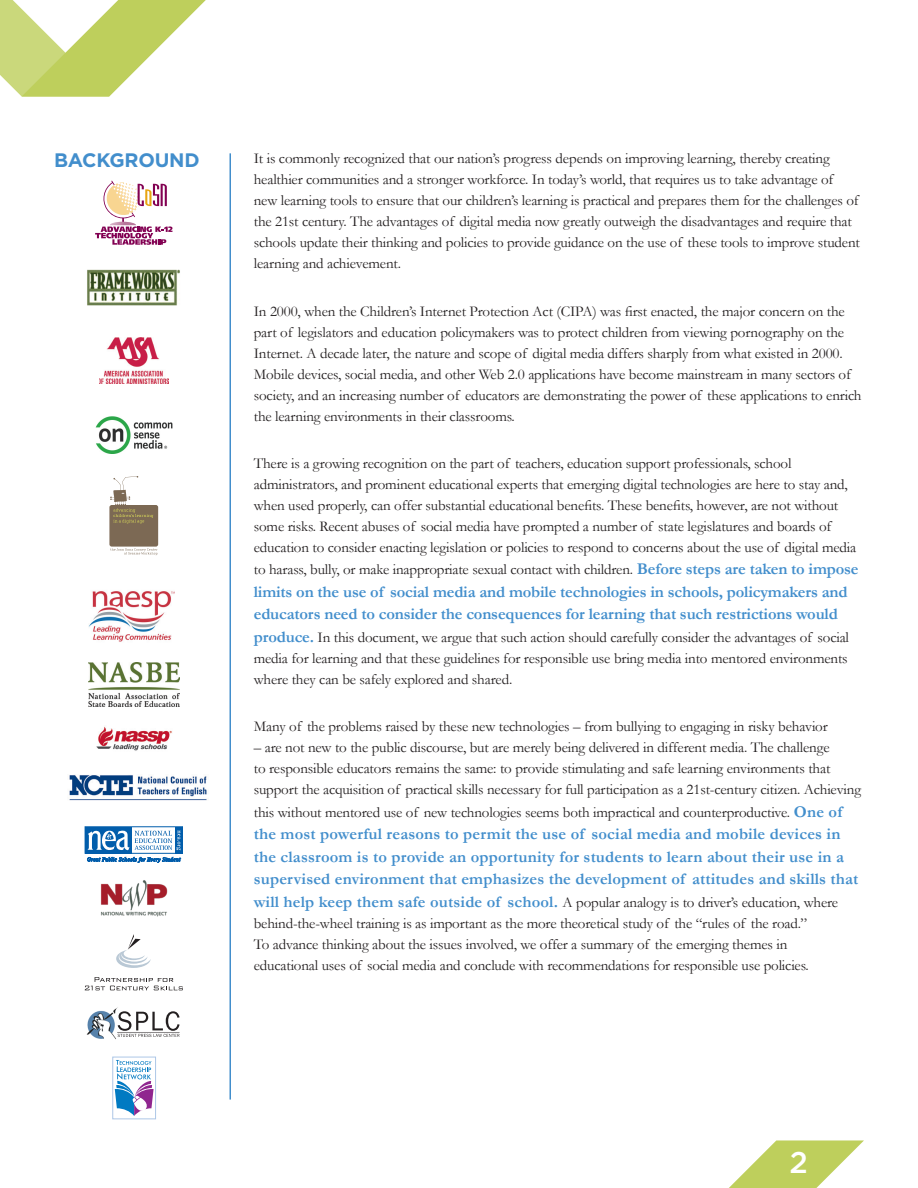
<style>
.page{position:relative;width:918px;height:1188px;background:#fff}
.page>*{position:absolute;margin:0;border:0;box-sizing:border-box;transform-origin:0 0}
.t1{font:500 30px "Gotham";color:#fff}
.t2{font:700 19.5px "Gotham";letter-spacing:-.01em;color:#428ecc}
.t3{font:700 16.5px/22.5px "Garamond";letter-spacing:.01em;color:#428ecc}
.t4{font:700 16.5px/22.5px "Garamond";letter-spacing:-.01em;color:#428ecc}
.t5{font:15px/21px "Garamond";letter-spacing:-.01em;color:#231f20}
.s1{font-weight:700;font-size:16.5px;color:#428ecc}
</style>
<div class="page">
<svg style="left:729px;top:1140px;width:135px;height:48px"></svg>
<svg style="left:0;top:0;width:206px;height:97px"></svg>
<img style="left:95px;top:417px;width:77px;height:36px">
<svg style="left:110px;top:548px;width:48px;height:7px"></svg>
<div style="left:109px;top:505px;width:49px;height:42px;background:#7c6954;border-radius:2px"></div>
<svg style="left:110px;top:476px;width:43px;height:47px"></svg>
<img style="left:88px;top:662px;width:91px;height:44px">
<img style="left:100px;top:880px;width:68px;height:37px">
<svg style="left:85px;top:977px;width:98px;height:13px"></svg>
<svg style="left:116px;top:934px;width:35px;height:34px"></svg>
<img style="left:86px;top:1007px;width:94px;height:33px">
<img style="left:118px;top:1011px;width:62px;height:20px">
<img style="left:118px;top:1034px;width:61px;height:3px">
<svg style="left:95px;top:181px;width:77px;height:64px"></svg>
<img style="left:87px;top:269px;width:93px;height:37px">
<img style="left:99px;top:338px;width:70px;height:46px">
<img style="left:88px;top:591px;width:87px;height:51px">
<img style="left:96px;top:726px;width:76px;height:25px">
<div style="left:175px;top:827px;width:8px;height:26px;background:#015dab"></div>
<div style="left:85px;top:827px;width:47px;height:26px;background:#015dab"></div>
<svg style="left:87px;top:830px;width:94px;height:21px"></svg>
<div style="left:85px;top:826px;width:98px;height:28px;border:1px solid #015dab"></div>
<svg style="left:87px;top:857px;width:94px;height:6px"></svg>
<svg style="left:115px;top:1060px;width:39px;height:56px"></svg>
<div style="left:112px;top:1057px;width:44px;height:62px;border:1px solid #adc7e7"></div>
<img style="left:69px;top:775px;width:138px;height:26px">
<hr style="left:230px;top:153px;width:1px;height:947px;background:#428ecc">
<p class="t2" style="left:54px;top:149px;width:147px">BACKGROUND</p>
<p class="t5" style="left:254px;top:148px;width:608px">It is commonly recognized that our nation’s progress depends on improving learning, thereby creating healthier communities and a stronger workforce. In today’s world, that requires us to take advantage of new learning tools to ensure that our children’s learning is practical and prepares them for the challenges of the 21st century. The advantages of digital media now greatly outweigh the disadvantages and require that schools update their thinking and policies to provide guidance on the use of these tools to improve student learning and achievement.</p>
<p class="t5" style="left:254px;top:300px;width:609px">In 2000, when the Children’s Internet Protection Act (CIPA) was first enacted, the major concern on the part of legislators and education policymakers was to protect children from viewing pornography on the Internet. A decade later, the nature and scope of digital media differs sharply from what existed in 2000.<br>Mobile devices, social media, and other Web 2.0 applications have become mainstream in many sectors of society, and an increasing number of educators are demonstrating the power of these applications to enrich the learning environments in their classrooms.</p>
<p class="t5" style="left:254px;top:452px;width:604px">There is a growing recognition on the part of teachers, education support professionals, school administrators, and prominent educational experts that emerging digital technologies are here to stay and, when used properly, can offer substantial educational benefits. These benefits, however, are not without some risks. Recent abuses of social media have prompted a number of state legislatures and boards of education to consider enacting legislation or policies to respond to concerns about the use of digital media</p>
<p class="t5" style="left:254px;top:559px;width:606px">to harass, bully, or make inappropriate sexual contact with children. <span class="s1">Before steps are taken to impose</span></p>
<p class="t4" style="left:254px;top:581px;width:595px">limits on the use of social media and mobile technologies in schools, policymakers and educators need to consider the consequences for learning that such restrictions would</p>
<p class="t5" style="left:254px;top:626px;width:597px;text-align:justify"><span class="s1">produce.</span> In this document, we argue that such action should carefully consider the advantages of social media for learning and that these guidelines for responsible use bring media into mentored environments where they can be safely explored and shared.</p>
<p class="t5" style="left:254px;top:716px;width:576px">Many of the problems raised by these new technologies – from bullying to engaging in risky behavior</p>
<p class="t5" style="left:254px;top:737px;width:609px">– are not new to the public discourse, but are merely being delivered in different media. The challenge<br>to responsible educators remains the same: to provide stimulating and safe learning environments that support the acquisition of practical skills necessary for full participation as a 21st-century citizen. Achieving</p>
<p class="t5" style="left:254px;top:801px;width:590px">this without mentored use of new technologies seems both impractical and counterproductive. <span class="s1">One of</span></p>
<p class="t3" style="left:254px;top:823px;width:606px">the most powerful reasons to permit the use of social media and mobile devices in the classroom is to provide an opportunity for students to learn about their use in a supervised environment that emphasizes the development of attitudes and skills that</p>
<p class="t5" style="left:254px;top:891px;width:586px"><span class="s1">will help keep them safe outside of school.</span> A popular analogy is to driver’s education, where behind-the-wheel training is as important as the more theoretical study of the “rules of the road.”<br>To advance thinking about the issues involved, we offer a summary of the emerging themes in educational uses of social media and conclude with recommendations for responsible use policies.</p>
<p class="t1" style="left:789px;top:1145px;width:20px">2</p>
</div>
